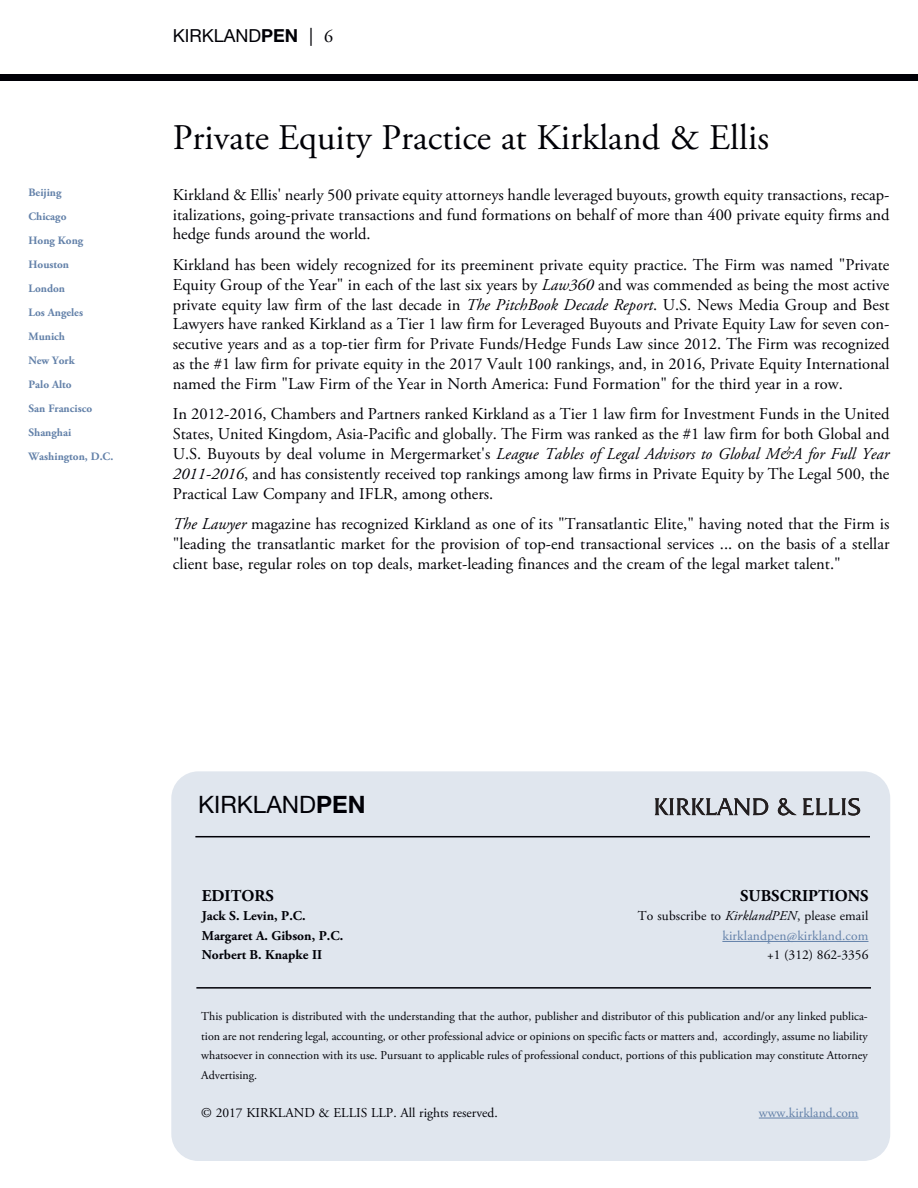
<style>
.page{position:relative;width:918px;height:1188px;background:#fff}
.page>*{position:absolute;margin:0;border:0;box-sizing:border-box;transform-origin:0 0}
.t1{font:36px "Adobe Garamond Pro";color:#000006}
.t2{font:24px "Helvetica Neue LT Std";color:#000006}
.t3{font:18px "Helvetica Neue LT Std";color:#000006}
.t4{font:16.5px/19.8px "Adobe Garamond Pro";color:#000006;text-align:justify}
.t5{font:700 16.5px "Adobe Garamond Pro";color:#000006}
.t6{font:13.5px/19.5px "Adobe Garamond Pro";letter-spacing:.01em;color:#000006;text-align:right}
.t7{font:700 13.5px/19.5px "Adobe Garamond Pro";color:#000006}
.t8{font:13.5px "Adobe Garamond Pro";color:#6381a9}
.t9{font:12px/19.5px "Adobe Garamond Pro";color:#000006;text-align:justify}
.t10{font:700 11.25px/24px "Adobe Garamond Pro";color:#6381a9}
.s1{font-weight:700}
.s2{font-family:"Adobe Garamond Pro"}
.s3{font-style:italic}
.s4{color:#6381a9}
</style>
<div class="page">
<div style="left:0;top:75px;width:918px;height:6px;background:#000006"></div>
<div style="left:171px;top:771px;width:719px;height:390px;background:#e0e6ee;border-radius:27px"></div>
<hr style="left:759px;top:1118px;width:100px;height:1px;background:#6381a9">
<hr style="left:722px;top:941px;width:146px;height:1px;background:#6381a9">
<hr style="left:195px;top:836px;width:675px;height:1px;background:#000006">
<hr style="left:196px;top:987px;width:675px;height:2px;background:#000006">
<svg style="left:655px;top:798px;width:205px;height:18px"></svg>
<p class="t10" style="left:28px;top:181px;width:86px">Beijing<br>Chicago<br>Hong Kong<br>Houston<br>London<br>Los Angeles<br>Munich<br>New York<br>Palo Alto<br>San Francisco<br>Shanghai<br>Washington, D.C.</p>
<p class="t3" style="left:173px;top:29px;width:162px">KIRKLAND<span class="s1">PEN</span> | <span class="s2">6</span></p>
<h1 class="t1" style="left:173px;top:124px;width:598px">Private Equity Practice at Kirkland &amp; Ellis</h1>
<p class="t4" style="left:173px;top:186px;width:718px">Kirkland &amp; Ellis' nearly 500 private equity attorneys handle leveraged buyouts, growth equity transactions, recap&shy;italizations, going-private transactions and fund formations on behalf of more than 400 private equity firms and hedge funds around the world.</p>
<p class="t4" style="left:173px;top:256px;width:718px">Kirkland has been widely recognized for its preeminent private equity practice. The Firm was named "Private Equity Group of the Year" in each of the last six years by <span class="s3">Law360</span> and was commended as being the most active private equity law firm of the last decade in <span class="s3">The PitchBook Decade Report</span>. U.S. News Media Group and Best Lawyers have ranked Kirkland as a Tier 1 law firm for Leveraged Buyouts and Private Equity Law for seven con&shy;secutive years and as a top-tier firm for Private Funds/Hedge Funds Law since 2012. The Firm was recognized as the #1 law firm for private equity in the 2017 Vault 100 rankings, and, in 2016, Private Equity International named the Firm "Law Firm of the Year in North America: Fund Formation" for the third year in a row.</p>
<p class="t4" style="left:173px;top:406px;width:718px">In 2012-2016, Chambers and Partners ranked Kirkland as a Tier 1 law firm for Investment Funds in the United States, United Kingdom, Asia-Pacific and globally. The Firm was ranked as the #1 law firm for both Global and U.S. Buyouts by deal volume in Mergermarket's <span class="s3">League Tables of Legal Advisors to Global M&amp;A for Full Year 2011-2016</span>, and has consistently received top rankings among law firms in Private Equity by The Legal 500, the Practical Law Company and IFLR, among others.</p>
<p class="t4" style="left:173px;top:516px;width:718px"><span class="s3">The Lawyer</span> magazine has recognized Kirkland as one of its "Transatlantic Elite," having noted that the Firm is "leading the transatlantic market for the provision of top-end transactional services ... on the basis of a stellar client base, regular roles on top deals, market-leading finances and the cream of the legal market talent."</p>
<h2 class="t2" style="left:198px;top:796px;width:169px">KIRKLAND<span class="s1">PEN</span></h2>
<p class="t5" style="left:202px;top:889px;width:73px">EDITORS</p>
<p class="t7" style="left:202px;top:907px;width:143px">Jack S. Levin, P.C.<br>Margaret A. Gibson, P.C.<br>Norbert B. Knapke II</p>
<p class="t5" style="left:740px;top:889px;width:130px">SUBSCRIPTIONS</p>
<p class="t6" style="left:638px;top:908px;width:232px">To subscribe to <span class="s3">KirklandPEN</span>, please email <span class="s4">kirklandpen@kirkland.com</span></p>
<p class="t6" style="left:767px;top:947px;width:103px">+1 (312) 862-3356</p>
<p class="t9" style="left:201px;top:1008px;width:668px">This publication is distributed with the understanding that the author, publisher and distributor of this publication and/or any linked publica&shy;tion are not rendering legal, accounting, or other professional advice or opinions on specific facts or matters and, accordingly, assume no liability whatsoever in connection with its use. Pursuant to applicable rules of professional conduct, portions of this publication may constitute Attorney Advertising.</p>
<p class="t6" style="left:201px;top:1104px;width:298px">© 2017 KIRKLAND &amp; ELLIS LLP. All rights reserved.</p>
<p class="t8" style="left:759px;top:1107px;width:101px">www.kirkland.com</p>
</div>
